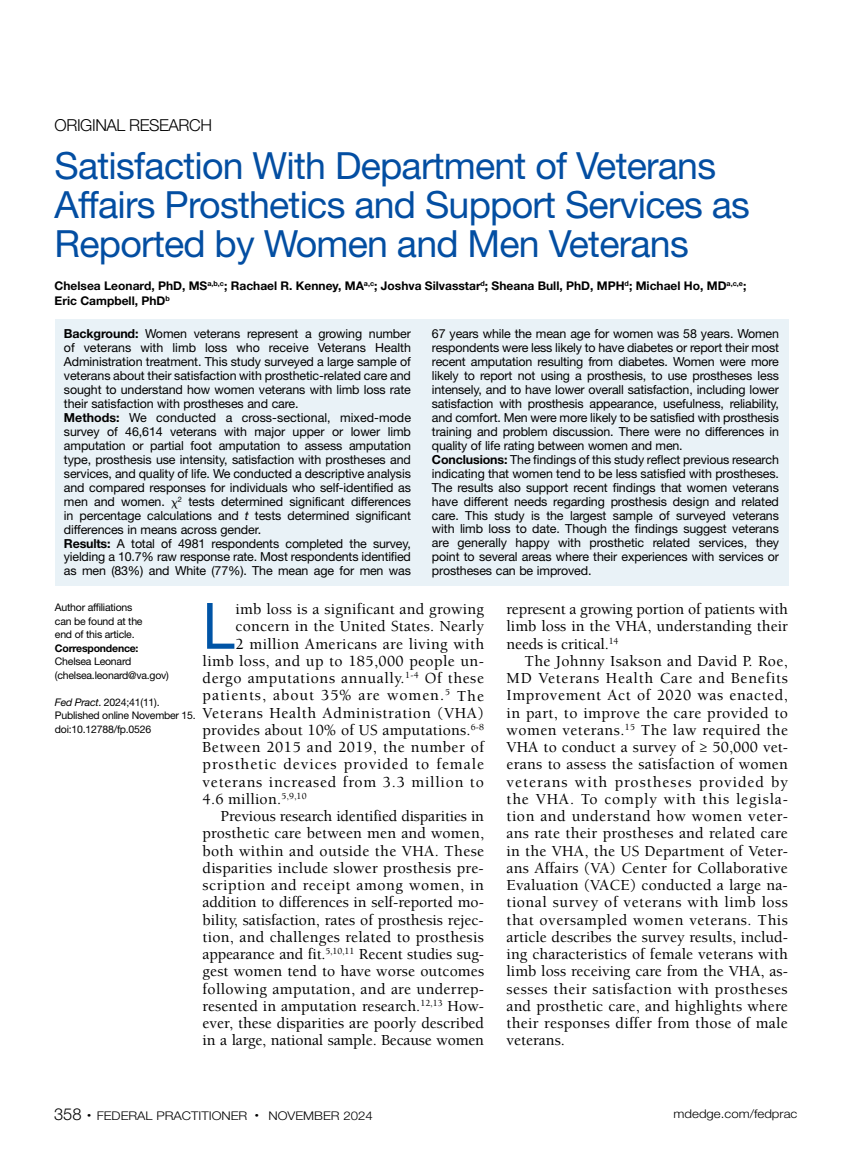
<style>
.page{position:relative;width:851px;height:1161px;background:#fff}
.page>*{position:absolute;margin:0;border:0;box-sizing:border-box;transform-origin:0 0}
.t1{font:64.05px "Helvetica Neue LT Std";color:#0054a6;scale:.9 1}
.t2{font:37.5px/39px "Helvetica Neue LT Std";letter-spacing:-.02em;color:#034ea2}
.t3{font:300 16.5px "Helvetica Neue LT Std";letter-spacing:-.025em;color:#000}
.t4{font:500 15.75px/17.2px "Berkeley Std";letter-spacing:.015em;color:#000;text-align:justify}
.t5{font:500 15.75px "Berkeley Std";letter-spacing:-.01em;color:#000}
.t6{font:500 15.75px "Berkeley Std";letter-spacing:-.005em;color:#000}
.t7{font:500 15.75px "Berkeley Std";letter-spacing:.06em;color:#000}
.t8{font:500 15.75px "Berkeley Std";letter-spacing:.035em;color:#000}
.t9{font:500 15.75px "Berkeley Std";letter-spacing:.04em;color:#000}
.t10{font:500 15.75px "Berkeley Std";letter-spacing:.045em;color:#000}
.t11{font:500 15.75px "Berkeley Std";letter-spacing:.05em;color:#000}
.t12{font:12.45px/14px "Helvetica Neue LT Std";letter-spacing:-.01em;color:#000}
.t13{font:700 12px/15px "Helvetica Neue LT Std";color:#000}
.t14{font:300 12px "Helvetica Neue LT Std";color:#000;scale:1.1 1}
.t15{font:10.5px/13.5px "Helvetica Neue LT Std";letter-spacing:-.02em;color:#000}
.t16{font:700 10.5px "Helvetica Neue LT Std";letter-spacing:-.02em;color:#000}
.s1{font-weight:700}
.s2{font-style:italic}
.s3{font-size:16.5px}
</style>
<div class="page">
<div style="left:55px;top:320px;width:733px;height:266px;background:#e9f2f7"></div>
<h3 class="t3" style="left:55px;top:115px;width:159px">ORIGINAL RESEARCH</h3>
<h2 class="t2" style="left:55px;top:146px;width:696px">Satisfaction With Department of Veterans<br>Affairs Prosthetics and Support Services as<br>Reported by Women and Men Veterans</h2>
<p class="t13" style="left:55px;top:278px;width:693px">Chelsea Leonard, PhD, MS<sup>a,b,c</sup>; Rachael R. Kenney, MA<sup>a,c</sup>; Joshva Silvasstar<sup>d</sup>; Sheana Bull, PhD, MPH<sup>d</sup>; Michael Ho, MD<sup>a,c,e</sup>;<br>Eric Campbell, PhD<sup>b</sup></p>
<p class="t12" style="left:64px;top:327px;width:349px"><span class="s1">Background:</span> Women veterans represent a growing number of veterans with limb loss who receive Veterans Health Administration treatment. This study surveyed a large sample of veterans about their satisfaction with prosthetic-related care and sought to understand how women veterans with limb loss rate their satisfaction with prostheses and care.<br><span class="s1">Methods:</span> We conducted a cross-sectional, mixed-mode survey of 46,614 veterans with major upper or lower limb amputation or partial foot amputation to assess amputation type, prosthesis use intensity, satisfaction with prostheses and services, and quality of life. We conducted a descriptive analysis and compared responses for individuals who self-identified as men and women. <sup>2</sup> tests determined significant differences in percentage calculations and <span class="s2">t</span> tests determined significant differences in means across gender.<br><span class="s1">Results:</span> A total of 4981 respondents completed the survey, yielding a 10.7% raw response rate. Most respondents identified as men (83%) and White (77%). The mean age for men was</p>
<p class="t12" style="left:432px;top:327px;width:349px">67 years while the mean age for women was 58 years. Women respondents were less likely to have diabetes or report their most recent amputation resulting from diabetes. Women were more likely to report not using a prosthesis, to use prostheses less intensely, and to have lower overall satisfaction, including lower satisfaction with prosthesis appearance, usefulness, reliability, and comfort. Men were more likely to be satisfied with prosthesis training and problem discussion. There were no differences in quality of life rating between women and men.<br><span class="s1">Conclusions:</span> The findings of this study reflect previous research indicating that women tend to be less satisfied with prostheses.<br>The results also support recent findings that women veterans have different needs regarding prosthesis design and related care. This study is the largest sample of surveyed veterans with limb loss to date. Though the findings suggest veterans are generally happy with prosthetic related services, they point to several areas where their experiences with services or prostheses can be improved.</p>
<h1 class="t1" style="left:202px;top:588px;width:37px">L</h1>
<p class="t4" style="left:235px;top:601px;width:250px">imb loss is a significant and growing</p>
<p class="t15" style="left:55px;top:601px;width:89px">Author affiliations can be found at the end of this article.</p>
<p class="t16" style="left:55px;top:642px;width:85px">Correspondence:</p>
<p class="t15" style="left:55px;top:655px;width:116px">Chelsea Leonard (chelsea.leonard@va.gov)</p>
<p class="t15" style="left:55px;top:695px;width:142px"><span class="s2">Fed Pract</span>. 2024;41(11).<br>Published online November 15. doi:10.12788/fp.0526</p>
<p class="t4" style="left:235px;top:618px;width:250px">concern in the United States. Nearly</p>
<p class="t4" style="left:235px;top:635px;width:250px">2 million Americans are living with</p>
<p class="t4" style="left:203px;top:653px;width:283px">limb loss, and up to 185,000 people un-</p>
<p class="t9" style="left:203px;top:670px;width:283px">dergo amputations annually.<sup>1-4</sup> Of these</p>
<p class="t7" style="left:203px;top:687px;width:283px">patients, about 35% are women.<sup>5</sup> The</p>
<p class="t10" style="left:203px;top:704px;width:283px">Veterans Health Administration (VHA)</p>
<p class="t4" style="left:203px;top:722px;width:283px">provides about 10% of US amputations.<sup>6-8</sup></p>
<p class="t8" style="left:203px;top:739px;width:283px">Between 2015 and 2019, the number of</p>
<p class="t7" style="left:203px;top:756px;width:283px">prosthetic devices provided to female</p>
<p class="t11" style="left:203px;top:773px;width:283px">veterans increased from 3.3 million to</p>
<p class="t4" style="left:203px;top:791px;width:105px">4.6 million.<sup>5,9,10</sup></p>
<p class="t5" style="left:220px;top:808px;width:265px">Previous research identified disparities in</p>
<p class="t4" style="left:202px;top:825px;width:283px">prosthetic care between men and women,</p>
<p class="t4" style="left:202px;top:842px;width:283px">both within and outside the VHA. These</p>
<p class="t4" style="left:202px;top:860px;width:283px">disparities include slower prosthesis pre-</p>
<p class="t8" style="left:202px;top:877px;width:283px">scription and receipt among women, in</p>
<p class="t6" style="left:202px;top:894px;width:283px">addition to differences in self-reported mo-</p>
<p class="t6" style="left:202px;top:911px;width:282px">bility, satisfaction, rates of prosthesis rejec-</p>
<p class="t4" style="left:202px;top:929px;width:283px">tion, and challenges related to prosthesis</p>
<p class="t5" style="left:202px;top:946px;width:283px">appearance and fit.<sup>5,10,11</sup> Recent studies sug-</p>
<p class="t4" style="left:203px;top:963px;width:283px">gest women tend to have worse outcomes</p>
<p class="t4" style="left:203px;top:980px;width:283px">following amputation, and are underrep-</p>
<p class="t4" style="left:203px;top:998px;width:283px">resented in amputation research.<sup>12,13</sup> How-</p>
<p class="t4" style="left:203px;top:1015px;width:283px">ever, these disparities are poorly described</p>
<p class="t5" style="left:203px;top:1032px;width:283px">in a large, national sample. Because women</p>
<p class="t4" style="left:506px;top:601px;width:283px">represent a growing portion of patients with limb loss in the VHA, understanding their needs is critical.<sup>14</sup></p>
<p class="t4" style="left:506px;top:653px;width:283px;text-indent:18px">The Johnny Isakson and David P. Roe, MD Veterans Health Care and Benefits Improvement Act of 2020 was enacted, in part, to improve the care provided to women veterans.<sup>15</sup> The law required the VHA to conduct a survey of ≥ 50,000 vet&shy;erans to assess the satisfaction of women veterans with prostheses provided by the VHA. To comply with this legisla&shy;tion and understand how women veter&shy;ans rate their prostheses and related care in the VHA, the US Department of Veter&shy;ans Affairs (VA) Center for Collaborative Evaluation (VACE) conducted a large na&shy;tional survey of veterans with limb loss that oversampled women veterans. This article describes the survey results, includ&shy;ing characteristics of female veterans with limb loss receiving care from the VHA, as&shy;sesses their satisfaction with prostheses and prosthetic care, and highlights where their responses differ from those of male veterans.</p>
<p class="t14" style="left:54px;top:1108px;width:291px"><span class="s3">358</span> <sup>•</sup> FEDERAL PRACTITIONER <sup>•</sup> NOVEMBER 2024</p>
<p class="t14" style="left:673px;top:1107px;width:114px">mdedge.com/fedprac</p>
</div>
